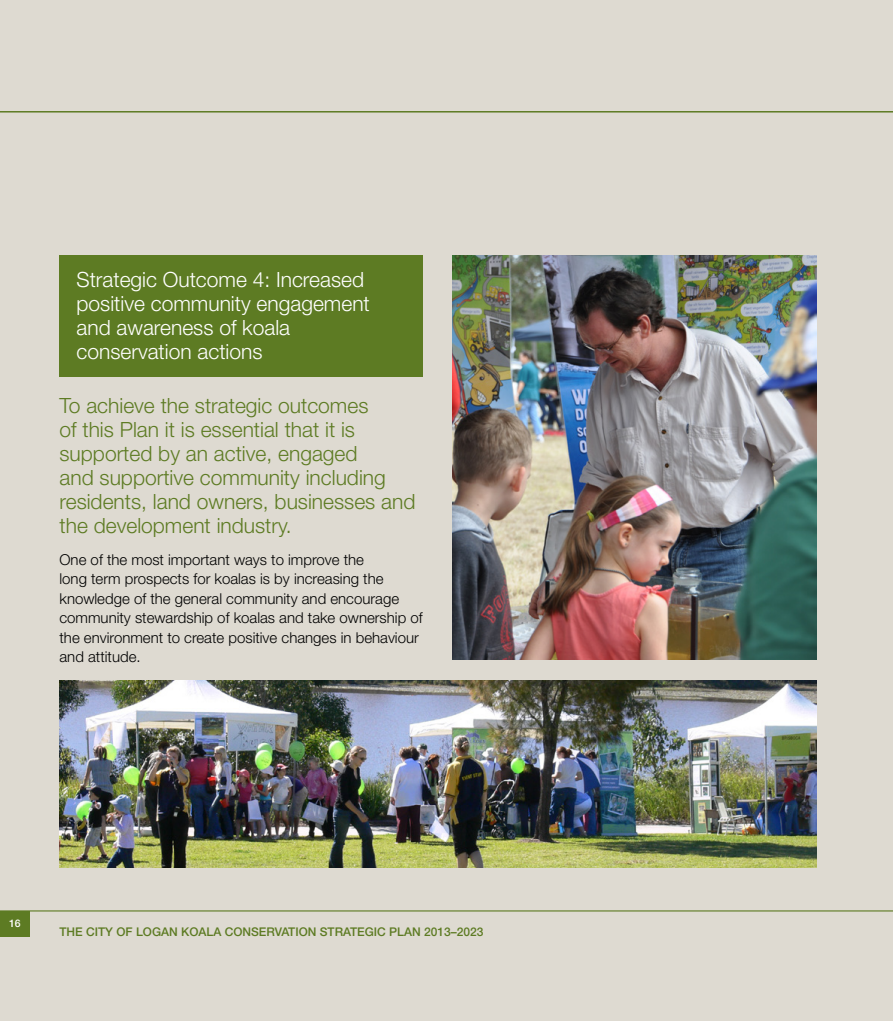
<style>
.page{position:relative;width:893px;height:1021px;background:#fff}
.page>*{position:absolute;margin:0;border:0;box-sizing:border-box;transform-origin:0 0}
.Body_Big{font:300 21px/24px "Helvetica Neue LT Std";color:#5d7b23}
.t1{font:300 21px/24px "Helvetica Neue LT Std";color:#fff}
.Body{font:300 15px/19.5px "Helvetica Neue LT Std";color:#000}
.t2{font:500 12px "Helvetica Neue LT Std";color:#5d7b23}
.t3{font:500 10.5px "Helvetica Neue LT Std";color:#fff}
</style>
<div class="page">
<div style="left:0;top:0;width:893px;height:1020px;background:#dedad1"></div>
<div style="left:60px;top:255px;width:363px;height:121px;background:#5d7b23"></div>
<img style="left:453px;top:255px;width:363px;height:404px">
<img style="left:60px;top:680px;width:756px;height:187px">
<div style="left:0;top:910px;width:30px;height:26px;background:#5d7b23"></div>
<hr style="left:0;top:910px;width:893px;height:1px;background:#5d7b23">
<hr style="left:0;top:111px;width:893px;height:1px;background:#5d7b23">
<h3 class="t1" style="left:77px;top:267px;width:295px">Strategic Outcome 4: Increased positive community engagement and awareness of koala conservation actions</h3>
<p class="Body_Big" style="left:60px;top:393px;width:357px">To achieve the strategic outcomes<br>of this Plan it is essential that it is supported by an active, engaged<br>and supportive community including residents, land owners, businesses and the development industry.</p>
<p class="Body" style="left:60px;top:549px;width:365px">One of the most important ways to improve the<br>long term prospects for koalas is by increasing the knowledge of the general community and encourage community stewardship of koalas and take ownership of the environment to create positive changes in behaviour and attitude.</p>
<p class="t3" style="left:9px;top:917px;width:13px">16</p>
<p class="t2" style="left:60px;top:924px;width:425px">THE CITY OF LOGAN KOALA CONSERVATION STRATEGIC PLAN 2013–2023</p>
</div>
